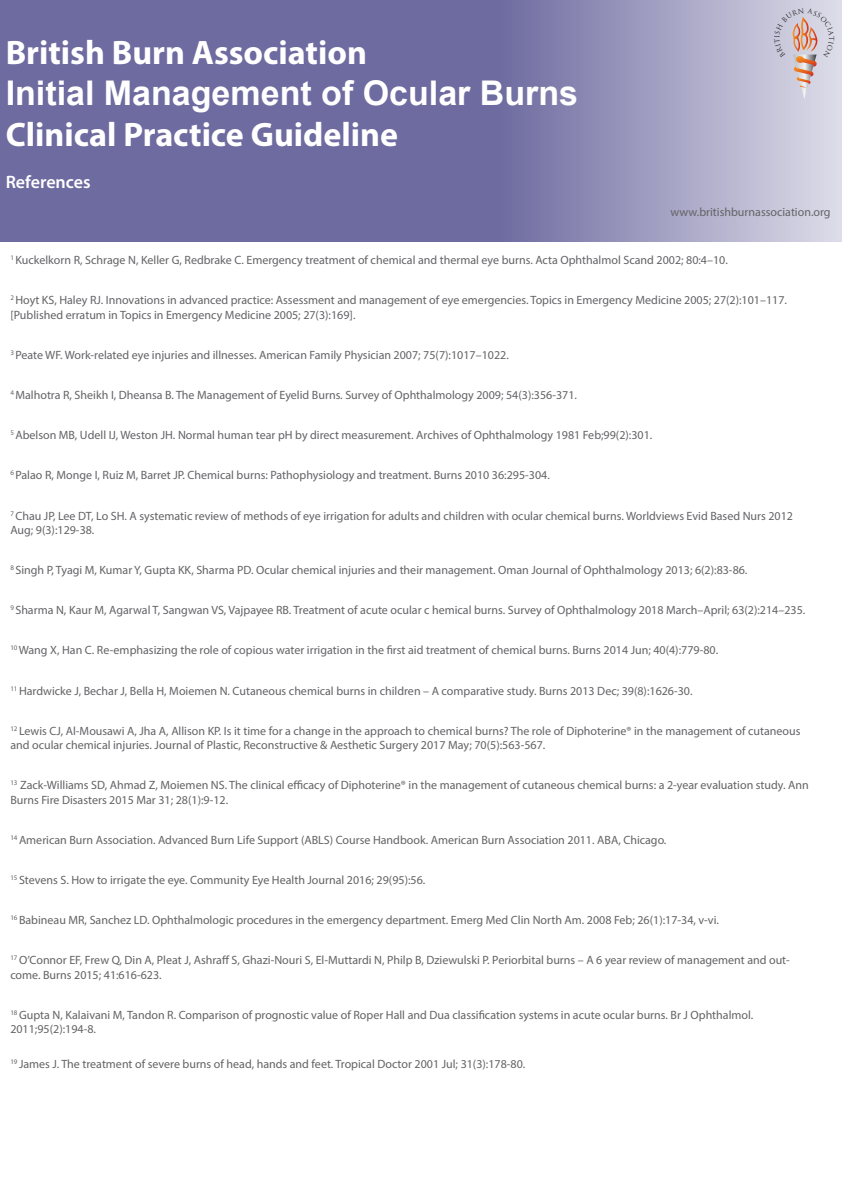
<style>
.page{position:relative;width:842px;height:1191px;background:#fff}
.page>*{position:absolute;margin:0;border:0;box-sizing:border-box;transform-origin:0 0}
.t1{font:700 34px "Myriad Pro";color:#fff}
.t2{font:700 34px "Arial";color:#fff}
.t3{font:600 18px "Myriad Pro";color:#fff}
.t4{font:12px/14.4px "Myriad Pro";color:#636366}
</style>
<div class="page">
<svg style="left:0;top:0;width:842px;height:242px;background:#8280ad"></svg>
<img style="left:790px;top:7px;width:28px;height:1px">
<svg style="left:774px;top:8px;width:60px;height:91px;background:#d2c6ce"></svg>
<p class="t1" style="left:6px;top:30px;width:363px">British Burn Association</p>
<p class="t2" style="left:6px;top:70px;width:574px">Initial Management of Ocular Burns</p>
<p class="t1" style="left:6px;top:112px;width:394px">Clinical Practice Guideline</p>
<p class="t3" style="left:6px;top:170px;width:86px">References</p>
<p class="t4" style="left:670px;top:205px;width:162px">www.britishburnassociation.org</p>
<p class="t4" style="left:10px;top:253px;width:719px"><sup>1</sup> Kuckelkorn R, Schrage N, Keller G, Redbrake C. Emergency treatment of chemical and thermal eye burns. Acta Ophthalmol Scand 2002; 80:4–10.</p>
<p class="t4" style="left:10px;top:293px;width:778px"><sup>2</sup> Hoyt KS, Haley RJ. Innovations in advanced practice: Assessment and management of eye emergencies. Topics in Emergency Medicine 2005; 27(2):101–117. [Published erratum in Topics in Emergency Medicine 2005; 27(3):169].</p>
<p class="t4" style="left:10px;top:347px;width:500px"><sup>3</sup> Peate WF. Work-related eye injuries and illnesses. American Family Physician 2007; 75(7):1017–1022.</p>
<p class="t4" style="left:10px;top:388px;width:568px"><sup>4</sup> Malhotra R, Sheikh I, Dheansa B. The Management of Eyelid Burns. Survey of Ophthalmology 2009; 54(3):356-371.</p>
<p class="t4" style="left:10px;top:428px;width:643px"><sup>5</sup> Abelson MB, Udell IJ, Weston JH. Normal human tear pH by direct measurement. Archives of Ophthalmology 1981 Feb;99(2):301.</p>
<p class="t4" style="left:10px;top:468px;width:541px"><sup>6</sup> Palao R, Monge I, Ruiz M, Barret JP. Chemical burns: Pathophysiology and treatment. Burns 2010 36:295-304.</p>
<p class="t4" style="left:10px;top:508px;width:784px"><sup>7</sup> Chau JP, Lee DT, Lo SH. A systematic review of methods of eye irrigation for adults and children with ocular chemical burns. Worldviews Evid Based Nurs 2012<br>Aug; 9(3):129-38.</p>
<p class="t4" style="left:10px;top:562px;width:739px"><sup>8</sup> Singh P, Tyagi M, Kumar Y, Gupta KK, Sharma PD. Ocular chemical injuries and their management. Oman Journal of Ophthalmology 2013; 6(2):83-86.</p>
<p class="t4" style="left:10px;top:603px;width:796px"><sup>9</sup> Sharma N, Kaur M, Agarwal T, Sangwan VS, Vajpayee RB. Treatment of acute ocular c hemical burns. Survey of Ophthalmology 2018 March–April; 63(2):214–235.</p>
<p class="t4" style="left:10px;top:643px;width:709px"><sup>10</sup> Wang X, Han C. Re-emphasizing the role of copious water irrigation in the first aid treatment of chemical burns. Burns 2014 Jun; 40(4):779-80.</p>
<p class="t4" style="left:10px;top:683px;width:684px"><sup>11</sup> Hardwicke J, Bechar J, Bella H, Moiemen N. Cutaneous chemical burns in children – A comparative study. Burns 2013 Dec; 39(8):1626-30.</p>
<p class="t4" style="left:10px;top:723px;width:792px"><sup>12</sup> Lewis CJ, Al-Mousawi A, Jha A, Allison KP. Is it time for a change in the approach to chemical burns? The role of Diphoterine® in the management of cutaneous and ocular chemical injuries. Journal of Plastic, Reconstructive &amp; Aesthetic Surgery 2017 May; 70(5):563-567.</p>
<p class="t4" style="left:10px;top:778px;width:800px"><sup>13</sup> Zack-Williams SD, Ahmad Z, Moiemen NS. The clinical efficacy of Diphoterine® in the management of cutaneous chemical burns: a 2-year evaluation study. Ann<br>Burns Fire Disasters 2015 Mar 31; 28(1):9-12.</p>
<p class="t4" style="left:10px;top:832px;width:658px"><sup>14</sup> American Burn Association. Advanced Burn Life Support (ABLS) Course Handbook. American Burn Association 2011. ABA, Chicago.</p>
<p class="t4" style="left:10px;top:872px;width:416px"><sup>15</sup> Stevens S. How to irrigate the eye. Community Eye Health Journal 2016; 29(95):56.</p>
<p class="t4" style="left:10px;top:912px;width:710px"><sup>16</sup> Babineau MR, Sanchez LD. Ophthalmologic procedures in the emergency department. Emerg Med Clin North Am. 2008 Feb; 26(1):17-34, v-vi.</p>
<p class="t4" style="left:10px;top:953px;width:781px"><sup>17</sup> O’Connor EF, Frew Q, Din A, Pleat J, Ashraff S, Ghazi-Nouri S, El-Muttardi N, Philp B, Dziewulski P. Periorbital burns – A 6 year review of management and out&shy;come. Burns 2015; 41:616-623.</p>
<p class="t4" style="left:10px;top:1007px;width:744px"><sup>18</sup> Gupta N, Kalaivani M, Tandon R. Comparison of prognostic value of Roper Hall and Dua classification systems in acute ocular burns. Br J Ophthalmol.<br>2011;95(2):194-8.</p>
<p class="t4" style="left:10px;top:1056px;width:516px"><sup>19</sup> James J. The treatment of severe burns of head, hands and feet. Tropical Doctor 2001 Jul; 31(3):178-80.</p>
</div>
